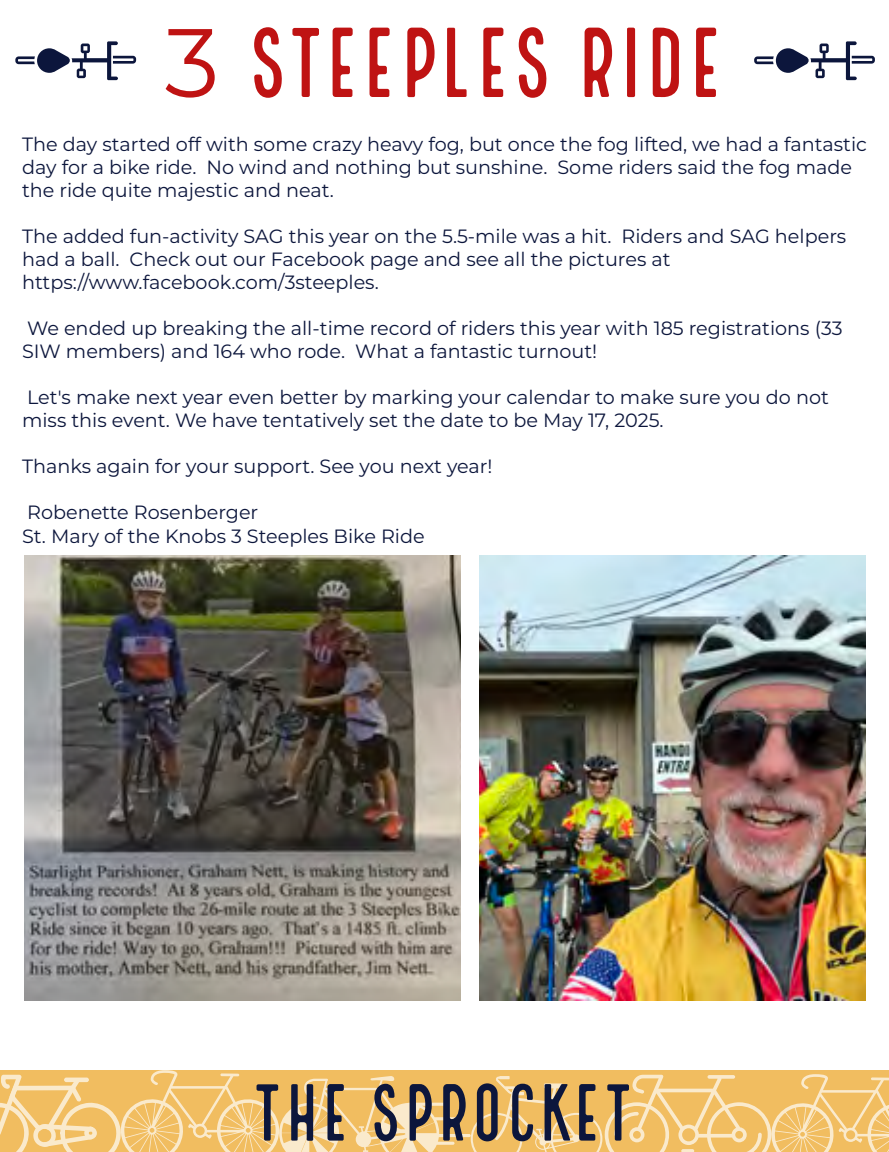
<style>
.page{position:relative;width:889px;height:1152px;background:#fff}
.page>*{position:absolute;margin:0;border:0;box-sizing:border-box;transform-origin:0 0}
.t1{font:96.8px "Local Brewery Sans";letter-spacing:-.005em;color:#bf1313}
.t2{font:79.2px "Local Brewery Sans";letter-spacing:-.015em;color:#0c163c}
.t3{font:19.2px/23.2px "Montserrat";color:#0c163c}
.s1{font-family:"Montserrat"}
</style>
<div class="page">
<svg style="left:0;top:1070px;width:889px;height:81px"></svg>
<svg style="left:754px;top:41px;width:121px;height:39px"></svg>
<svg style="left:15px;top:41px;width:121px;height:39px"></svg>
<img style="left:24px;top:555px;width:437px;height:444px">
<img style="left:479px;top:555px;width:386px;height:444px">
<h1 class="t1" style="left:165px;top:7px;width:561px"><span class="s1">3</span> STEEPLES RIDE</h1>
<p class="t3" style="left:22px;top:131px;width:846px">The day started off with some crazy heavy fog, but once the fog lifted, we had a fantastic day for a bike ride. No wind and nothing but sunshine. Some riders said the fog made the ride quite majestic and neat.</p>
<p class="t3" style="left:22px;top:223px;width:826px">The added fun-activity SAG this year on the 5.5-mile was a hit. Riders and SAG helpers had a ball. Check out our Facebook page and see all the pictures at https://www.facebook.com/3steeples.</p>
<p class="t3" style="left:22px;top:316px;width:822px">We ended up breaking the all-time record of riders this year with 185 registrations (33<br>SIW members) and 164 who rode. What a fantastic turnout!</p>
<p class="t3" style="left:22px;top:385px;width:808px">Let's make next year even better by marking your calendar to make sure you do not miss this event. We have tentatively set the date to be May 17, 2025.</p>
<p class="t3" style="left:22px;top:454px;width:472px">Thanks again for your support. See you next year!</p>
<p class="t3" style="left:22px;top:500px;width:404px">Robenette Rosenberger<br>St. Mary of the Knobs 3 Steeples Bike Ride</p>
<h2 class="t2" style="left:251px;top:1066px;width:385px">THE SPROCKET</h2>
</div>
